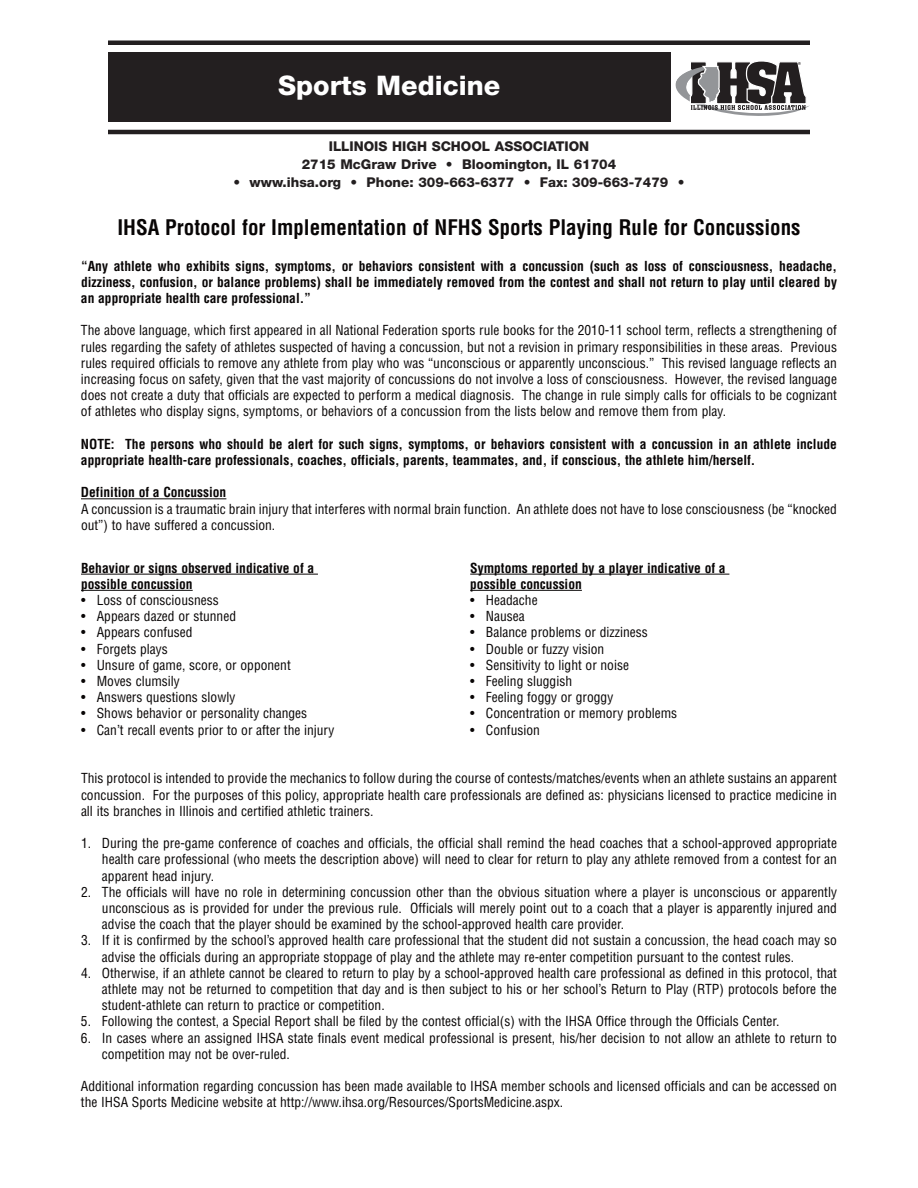
<style>
.page{position:relative;width:918px;height:1188px;background:#fff}
.page>*{position:absolute;margin:0;border:0;box-sizing:border-box;transform-origin:0 0}
.t1{font:800 27px "Helvetica Neue";color:#fff}
.t2{font:700 condensed 21px "Helvetica";color:#080505}
.t3{font:condensed 13.5px/16.2px "Helvetica";color:#080505;text-align:justify}
.t4{font:700 condensed 13.5px/16.2px "Helvetica";color:#080505}
.t5{font:800 13.5px/17.7px "Helvetica Neue";color:#231f20;text-align:center}
</style>
<div class="page">
<div style="left:108px;top:52px;width:562px;height:70px;background:#231f20"></div>
<hr style="left:108px;top:130px;width:702px;height:4px;background:#231f20">
<div style="left:108px;top:40px;width:702px;height:5px;background:#231f20"></div>
<svg style="left:676px;top:61px;width:134px;height:55px"></svg>
<hr style="left:81px;top:498px;width:145px;height:1px;background:#080505">
<hr style="left:81px;top:574px;width:237px;height:1px;background:#080505">
<hr style="left:81px;top:590px;width:112px;height:1px;background:#080505">
<hr style="left:470px;top:574px;width:259px;height:1px;background:#080505">
<hr style="left:470px;top:590px;width:112px;height:1px;background:#080505">
<h1 class="t1" style="left:278px;top:75px;width:223px">Sports Medicine</h1>
<p class="t5" style="left:302px;top:139px;width:316px">ILLINOIS HIGH SCHOOL ASSOCIATION<br>2715 McGraw Drive • Bloomington, IL 61704</p>
<p class="t5" style="left:234px;top:174px;width:452px">• www.ihsa.org • Phone: 309-663-6377 • Fax: 309-663-7479 •</p>
<h2 class="t2" style="left:117px;top:215px;width:685px">IHSA Protocol for Implementation of NFHS Sports Playing Rule for Concussions</h2>
<p class="t4" style="left:81px;top:258px;width:758px;text-align:justify">“Any athlete who exhibits signs, symptoms, or behaviors consistent with a concussion (such as loss of consciousness, headache, dizziness, confusion, or balance problems) shall be immediately removed from the contest and shall not return to play until cleared by an appropriate health care professional.”</p>
<p class="t3" style="left:81px;top:323px;width:758px">The above language, which first appeared in all National Federation sports rule books for the 2010-11 school term, reflects a strengthening of rules regarding the safety of athletes suspected of having a concussion, but not a revision in primary responsibilities in these areas. Previous rules required officials to remove any athlete from play who was “unconscious or apparently unconscious.” This revised language reflects an increasing focus on safety, given that the vast majority of concussions do not involve a loss of consciousness. However, the revised language does not create a duty that officials are expected to perform a medical diagnosis. The change in rule simply calls for officials to be cognizant of athletes who display signs, symptoms, or behaviors of a concussion from the lists below and remove them from play.</p>
<p class="t4" style="left:81px;top:436px;width:757px">NOTE: The persons who should be alert for such signs, symptoms, or behaviors consistent with a concussion in an athlete include appropriate health-care professionals, coaches, officials, parents, teammates, and, if conscious, the athlete him/herself.</p>
<p class="t4" style="left:81px;top:485px;width:147px">Definition of a Concussion</p>
<p class="t3" style="left:81px;top:501px;width:758px">A concussion is a traumatic brain injury that interferes with normal brain function. An athlete does not have to lose consciousness (be “knocked out”) to have suffered a concussion.</p>
<p class="t4" style="left:81px;top:560px;width:235px">Behavior or signs observed indicative of a possible concussion</p>
<p class="t3" style="left:81px;top:592px;width:139px">• Loss of consciousness</p>
<p class="t3" style="left:81px;top:608px;width:157px">• Appears dazed or stunned</p>
<p class="t3" style="left:81px;top:625px;width:113px">• Appears confused</p>
<p class="t3" style="left:81px;top:641px;width:88px">• Forgets plays</p>
<p class="t3" style="left:81px;top:657px;width:211px">• Unsure of game, score, or opponent</p>
<p class="t3" style="left:81px;top:673px;width:100px">• Moves clumsily</p>
<p class="t3" style="left:81px;top:689px;width:156px">• Answers questions slowly</p>
<p class="t3" style="left:81px;top:706px;width:228px">• Shows behavior or personality changes</p>
<p class="t3" style="left:81px;top:722px;width:255px">• Can’t recall events prior to or after the injury</p>
<p class="t4" style="left:470px;top:560px;width:257px">Symptoms reported by a player indicative of a possible concussion</p>
<p class="t3" style="left:470px;top:592px;width:69px">• Headache</p>
<p class="t3" style="left:470px;top:608px;width:56px">• Nausea</p>
<p class="t3" style="left:470px;top:625px;width:179px">• Balance problems or dizziness</p>
<p class="t3" style="left:470px;top:641px;width:136px">• Double or fuzzy vision</p>
<p class="t3" style="left:470px;top:657px;width:160px">• Sensitivity to light or noise</p>
<p class="t3" style="left:470px;top:673px;width:103px">• Feeling sluggish</p>
<p class="t3" style="left:470px;top:689px;width:145px">• Feeling foggy or groggy</p>
<p class="t3" style="left:470px;top:706px;width:209px">• Concentration or memory problems</p>
<p class="t3" style="left:470px;top:722px;width:71px">• Confusion</p>
<p class="t3" style="left:81px;top:771px;width:758px">This protocol is intended to provide the mechanics to follow during the course of contests/matches/events when an athlete sustains an apparent concussion. For the purposes of this policy, appropriate health care professionals are defined as: physicians licensed to practice medicine in all its branches in Illinois and certified athletic trainers.</p>
<p class="t3" style="left:102px;top:835px;width:737px;text-indent:-21px">1. During the pre-game conference of coaches and officials, the official shall remind the head coaches that a school-approved appropriate health care professional (who meets the description above) will need to clear for return to play any athlete removed from a contest for an apparent head injury.</p>
<p class="t3" style="left:102px;top:884px;width:737px;text-indent:-21px">2. The officials will have no role in determining concussion other than the obvious situation where a player is unconscious or apparently unconscious as is provided for under the previous rule. Officials will merely point out to a coach that a player is apparently injured and advise the coach that the player should be examined by the school-approved health care provider.</p>
<p class="t3" style="left:102px;top:933px;width:737px;text-indent:-21px">3. If it is confirmed by the school’s approved health care professional that the student did not sustain a concussion, the head coach may so advise the officials during an appropriate stoppage of play and the athlete may re-enter competition pursuant to the contest rules.</p>
<p class="t3" style="left:102px;top:965px;width:737px;text-indent:-21px">4. Otherwise, if an athlete cannot be cleared to return to play by a school-approved health care professional as defined in this protocol, that athlete may not be returned to competition that day and is then subject to his or her school’s Return to Play (RTP) protocols before the student-athlete can return to practice or competition.</p>
<p class="t3" style="left:81px;top:1014px;width:700px">5. Following the contest, a Special Report shall be filed by the contest official(s) with the IHSA Office through the Officials Center.</p>
<p class="t3" style="left:102px;top:1030px;width:737px;text-indent:-21px">6. In cases where an assigned IHSA state finals event medical professional is present, his/her decision to not allow an athlete to return to competition may not be over-ruled.</p>
<p class="t3" style="left:81px;top:1078px;width:758px">Additional information regarding concussion has been made available to IHSA member schools and licensed officials and can be accessed on the IHSA Sports Medicine website at http://www.ihsa.org/Resources/SportsMedicine.aspx.</p>
</div>
